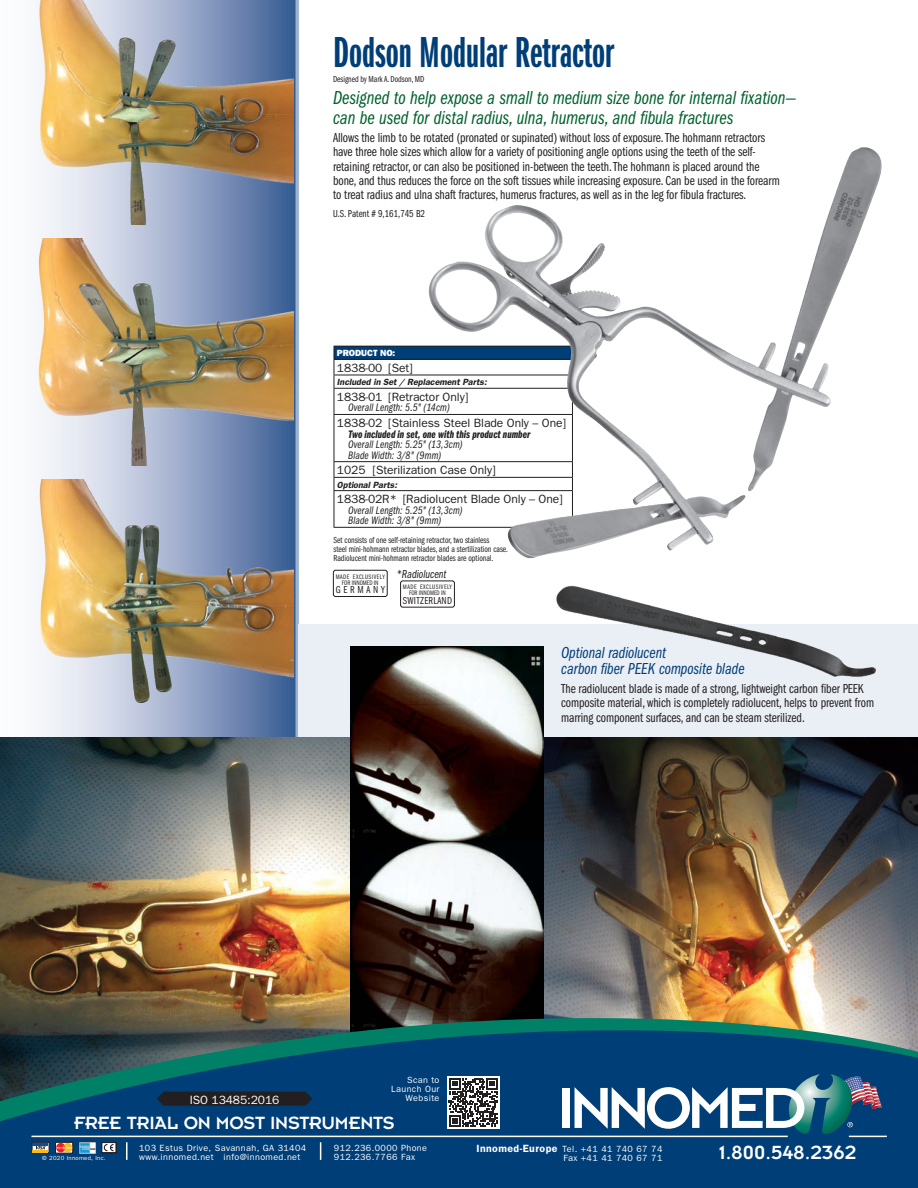
<style>
.page{position:relative;width:918px;height:1188px;background:#fff}
.page>*{position:absolute;margin:0;border:0;box-sizing:border-box;transform-origin:0 0}
.t1{font:45px "ITC Franklin Gothic Std Dm X Cp";color:#003e78}
.t2{font:21px "Insignia";color:#fff}
.t3{font:19.5px/19.5px "ITC Franklin Gothic Std Bk Cp It";color:#00622c}
.t4{font:19.5px "Insignia";letter-spacing:-.01em;color:#fff}
.t5{font:16.5px/16.5px "ITC Franklin Gothic Std Bk Cp It";color:#003e78}
.t6{font:13.5px/14.2px "ITC Franklin Gothic Std Bk Cp";letter-spacing:-.005em;color:#231f20}
.t7{font:12px "Franklin Gothic";letter-spacing:-.005em;color:#231f20}
.t8{font:12px "Franklin Gothic";letter-spacing:-.005em;color:#fff}
.t9{font:12px "ITC Franklin Gothic Std Bk Cp It";color:#231f20}
.t10{font:11.25px/10.5px "ITC Franklin Gothic Std Bk Cp It";letter-spacing:.01em;color:#231f20}
.t11{font:11.25px "ITC Franklin Gothic Std Dm Cp It";color:#231f20}
.t12{font:10.5px "ITC Franklin Gothic Std Bk Cp";color:#231f20}
.t13{font:10.5px "ITC Franklin Gothic Std Bk Cp";letter-spacing:.03em;color:#231f20}
.t14{font:10.5px "ITC Franklin Gothic Std Bk Cp";letter-spacing:.265em;color:#231f20}
.t15{font:9px/9px "ITC Franklin Gothic Std Bk Cp";letter-spacing:-.005em;color:#231f20}
.t16{font:9px/9px "Franklin Gothic";letter-spacing:.045em;color:#fff}
.t17{font:italic 600 9px "Franklin Gothic";letter-spacing:-.005em;color:#231f20}
.t18{font:800 9px "Franklin Gothic";letter-spacing:-.005em;color:#fff}
.t19{font:6.75px/6px "ITC Franklin Gothic Std Bk Cp";letter-spacing:.075em;color:#231f20;text-align:center}
.t20{font:6px "Franklin Gothic";letter-spacing:.045em;color:#fff}
.s1{font-weight:600;font-size:10.5px}
</style>
<div class="page">
<svg style="left:0;top:0;width:296px;height:738px"></svg>
<hr style="left:296px;top:0;width:2px;height:1044px;background:#cfd6e6">
<div style="left:298px;top:624px;width:620px;height:114px;background:#eaeef5"></div>
<div style="left:334px;top:346px;width:238px;height:13px;background:#003e78"></div>
<hr style="left:334px;top:375px;width:239px;height:1px;background:#231f20">
<hr style="left:334px;top:388px;width:239px;height:1px;background:#231f20">
<hr style="left:334px;top:414px;width:239px;height:1px;background:#231f20">
<hr style="left:334px;top:415px;width:1px;height:46px;background:#231f20">
<hr style="left:334px;top:461px;width:239px;height:1px;background:#231f20">
<hr style="left:334px;top:477px;width:239px;height:1px;background:#231f20">
<svg style="left:334px;top:462px;width:1px;height:28px"></svg>
<hr style="left:334px;top:490px;width:239px;height:1px;background:#231f20">
<hr style="left:334px;top:491px;width:1px;height:36px;background:#231f20">
<hr style="left:334px;top:527px;width:239px;height:1px;background:#231f20">
<hr style="left:334px;top:346px;width:239px;height:1px;background:#231f20">
<svg style="left:334px;top:347px;width:1px;height:67px"></svg>
<hr style="left:334px;top:359px;width:239px;height:1px;background:#231f20">
<img style="left:427px;top:147px;width:434px;height:411px">
<img style="left:0;top:738px;width:350px;height:280px">
<img style="left:545px;top:738px;width:373px;height:280px">
<img style="left:36px;top:0;width:258px;height:225px">
<img style="left:36px;top:239px;width:258px;height:227px">
<img style="left:36px;top:479px;width:258px;height:227px">
<svg style="left:333px;top:569px;width:55px;height:28px"></svg>
<svg style="left:400px;top:580px;width:55px;height:28px"></svg>
<img style="left:350px;top:647px;width:194px;height:371px">
<img style="left:555px;top:551px;width:321px;height:126px">
<svg style="left:0;top:1018px;width:918px;height:170px;background:#0e4a71"></svg>
<svg style="left:32px;top:1142px;width:17px;height:11px"></svg>
<hr style="left:33px;top:1143px;width:15px;height:3px;background:#0d4da1">
<svg style="left:55px;top:1142px;width:18px;height:11px"></svg>
<img style="left:79px;top:1142px;width:17px;height:11px">
<div style="left:101px;top:1142px;width:15px;height:11px;border:1px solid #231f20"></div>
<svg style="left:104px;top:1144px;width:10px;height:7px"></svg>
<div style="left:102px;top:1142px;width:14px;height:11px;border:1px solid #231f20"></div>
<div style="left:447px;top:1076px;width:52px;height:52px;background:#fff"></div>
<svg style="left:449px;top:1078px;width:49px;height:49px"></svg>
<div style="left:563px;top:1088px;width:7px;height:40px;background:#fff"></div>
<svg style="left:575px;top:1074px;width:307px;height:62px"></svg>
<svg style="left:157px;top:1092px;width:155px;height:14px;background:#202025"></svg>
<h1 class="t1" style="left:333px;top:28px;width:283px">Dodson Modular Retractor</h1>
<p class="t15" style="left:333px;top:75px;width:93px">Designed by Mark A. Dodson, MD</p>
<h3 class="t3" style="left:333px;top:89px;width:465px">Designed to help expose a small to medium size bone for internal fixation— can be used for distal radius, ulna, humerus, and fibula fractures</h3>
<p class="t6" style="left:333px;top:131px;width:448px">Allows the limb to be rotated (pronated or supinated) without loss of exposure. The hohmann retractors have three hole sizes which allow for a variety of positioning angle options using the teeth of the self&shy;retaining retractor, or can also be positioned in-between the teeth. The hohmann is placed around the bone, and thus reduces the force on the soft tissues while increasing exposure. Can be used in the forearm to treat radius and ulna shaft fractures, humerus fractures, as well as in the leg for fibula fractures.</p>
<p class="t12" style="left:333px;top:208px;width:93px">U.S. Patent # 9,161,745 B2</p>
<p class="t18" style="left:337px;top:348px;width:60px">PRODUCT NO:</p>
<p class="t7" style="left:337px;top:361px;width:77px">1838-00 [Set]</p>
<p class="t17" style="left:337px;top:377px;width:151px">Included in Set / Replacement Parts:</p>
<p class="t7" style="left:337px;top:390px;width:133px">1838-01 [Retractor Only]</p>
<p class="t10" style="left:348px;top:403px;width:103px">Overall Length: 5.5" (14cm)</p>
<p class="t7" style="left:337px;top:416px;width:231px">1838-02 [Stainless Steel Blade Only – One]</p>
<p class="t11" style="left:348px;top:428px;width:184px">Two included in set, one with this product number</p>
<p class="t10" style="left:348px;top:439px;width:116px">Overall Length: 5.25" (13,3cm)<br>Blade Width: 3/8" (9mm)</p>
<p class="t7" style="left:337px;top:463px;width:160px">1025 [Sterilization Case Only]</p>
<p class="t17" style="left:337px;top:479px;width:62px">Optional Parts:</p>
<p class="t7" style="left:337px;top:492px;width:227px">1838-02R* [Radiolucent Blade Only – One]</p>
<p class="t10" style="left:348px;top:505px;width:116px">Overall Length: 5.25" (13,3cm)<br>Blade Width: 3/8" (9mm)</p>
<p class="t15" style="left:334px;top:536px;width:176px">Set consists of one self-retaining retractor, two stainless<br>steel mini-hohmann retractor blades, and a stertilization case.<br>Radiolucent mini-hohmann retractor blades are optional.</p>
<p class="t19" style="left:336px;top:574px;width:51px">MADE EXCLUSIVELY<br>FOR INNOMED IN</p>
<p class="t14" style="left:336px;top:584px;width:51px">GERMANY</p>
<p class="t9" style="left:397px;top:568px;width:51px">*Radiolucent</p>
<p class="t19" style="left:403px;top:584px;width:51px">MADE EXCLUSIVELY<br>FOR INNOMED IN</p>
<p class="t13" style="left:403px;top:594px;width:51px">SWITZERLAND</p>
<p class="t5" style="left:561px;top:645px;width:185px">Optional radiolucent<br>carbon fiber PEEK composite blade</p>
<p class="t6" style="left:561px;top:682px;width:314px">The radiolucent blade is made of a strong, lightweight carbon fiber PEEK composite material, which is completely radiolucent, helps to prevent from marring component surfaces, and can be steam sterilized.</p>
<p class="t16" style="left:391px;top:1076px;width:50px;text-align:right">Scan to<br>Launch Our</p>
<p class="t8" style="left:190px;top:1093px;width:91px">ISO 13485:2016</p>
<p class="t16" style="left:406px;top:1094px;width:35px">Website</p>
<h3 class="t4" style="left:74px;top:1113px;width:322px">FREE TRIAL ON MOST INSTRUMENTS</h3>
<p class="t16" style="left:139px;top:1143px;width:169px">103 Estus Drive, Savannah, GA 31404 www.innomed.net info@innomed.net</p>
<p class="t16" style="left:334px;top:1143px;width:95px">912.236.0000 Phone<br>912.236.7766 Fax</p>
<p class="t16" style="left:476px;top:1145px;width:188px"><span class="s1">Innomed-Europe</span> Tel. +41 41 740 67 74</p>
<p class="t20" style="left:42px;top:1154px;width:65px">© 2020 Innomed, Inc.</p>
<p class="t16" style="left:563px;top:1154px;width:100px">Fax +41 41 740 67 71</p>
<h2 class="t2" style="left:719px;top:1142px;width:139px">1.800.548.2362</h2>
</div>
